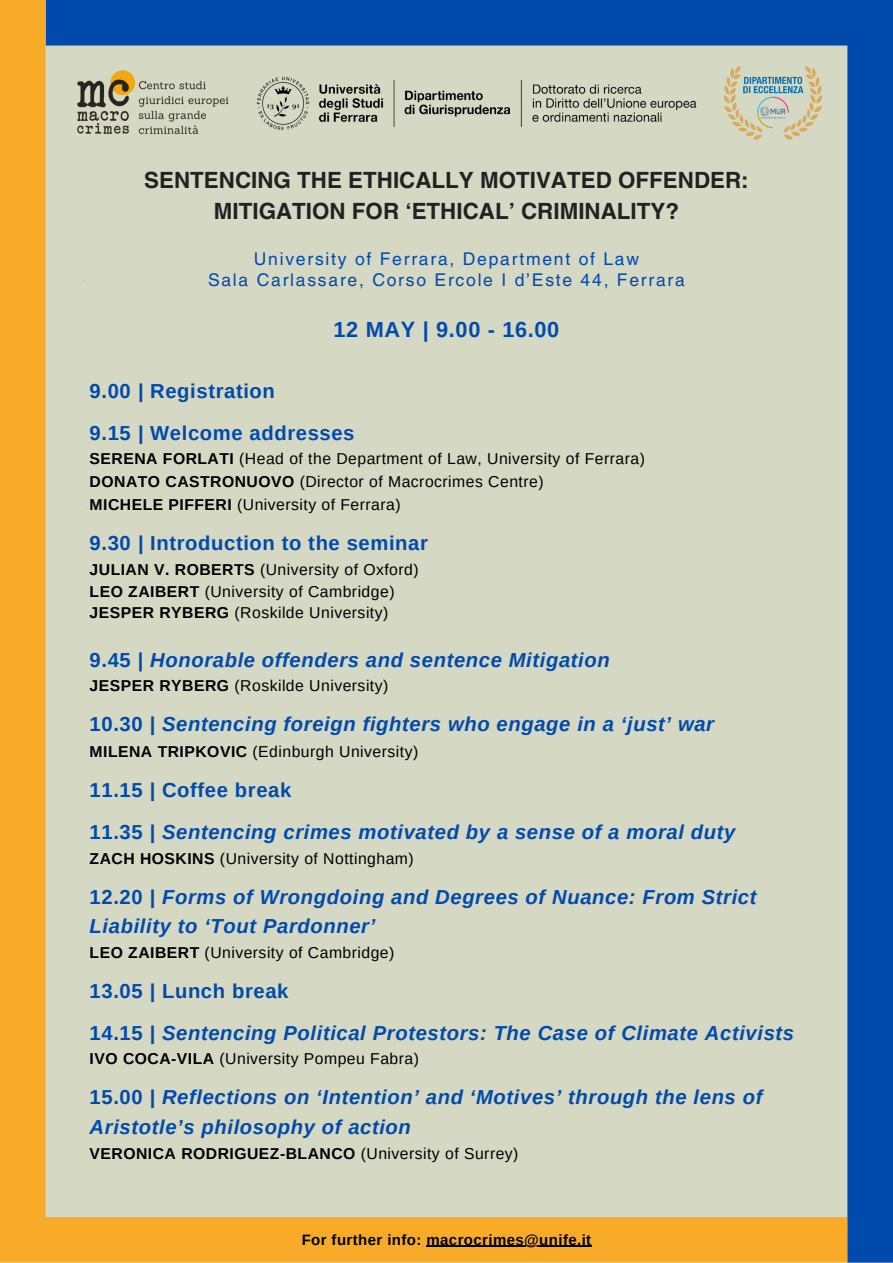
<style>
.page{position:relative;width:893px;height:1263px;background:#fff}
.page>*{position:absolute;margin:0;border:0;box-sizing:border-box;transform-origin:0 0}
.t1{font:700 22.35px/30.9px "Helvetica LT Pro";color:#222;text-align:center}
.t2{font:700 21.75px "Arimo";letter-spacing:.03em;color:#004aad}
.t3{font:italic 700 20.25px/29.8px "Arimo";letter-spacing:.03em;color:#004aad}
.t4{font:700 20.25px "Arimo";letter-spacing:.03em;color:#004aad}
.t5{font:17.55px/20.8px "Helvetica LT Pro";letter-spacing:.1em;color:#004aad;text-align:center}
.t6{font:15.75px/21.9px "Arimo";letter-spacing:.03em;color:#000}
.t7{font:700 15.75px "Arimo";letter-spacing:.03em;color:#000}
.t8{font:700 15px "Arimo";letter-spacing:.025em;color:#000}
.s1{font-style:italic}
.s2{font-weight:700}
.s3{font-style:normal}
.s4{font-weight:400}
</style>
<div class="page">
<div style="left:46px;top:0;width:824px;height:46px;background:#004aad"></div>
<div style="left:0;top:1217px;width:847px;height:46px;background:#f7ab28"></div>
<div style="left:847px;top:0;width:46px;height:1263px;background:#004aad"></div>
<div style="left:0;top:0;width:46px;height:1240px;background:#f7ab28"></div>
<img style="left:249px;top:65px;width:459px;height:76px">
<img style="left:719px;top:65px;width:107px;height:76px">
<img style="left:66px;top:62px;width:171px;height:82px">
<hr style="left:426px;top:1246px;width:165px;height:1px;background:#000">
<h3 class="t1" style="left:144px;top:166px;width:606px">SENTENCING THE ETHICALLY MOTIVATED OFFENDER:<br>MITIGATION FOR ‘ETHICAL’ CRIMINALITY?</h3>
<h3 class="t5" style="left:208px;top:250px;width:478px">University of Ferrara, Department of Law<br>Sala Carlassare, Corso Ercole I d’Este 44, Ferrara</h3>
<p class="t2" style="left:333px;top:317px;width:227px">12 MAY | 9.00 - 16.00</p>
<p class="t4" style="left:90px;top:380px;width:187px">9.00 <span class="s1">|</span> Registration</p>
<p class="t4" style="left:90px;top:421px;width:266px">9.15 <span class="s1">|</span> Welcome addresses</p>
<p class="t6" style="left:90px;top:448px;width:557px"><span class="s2">SERENA FORLATI</span> (Head of the Department of Law, University of Ferrara)</p>
<p class="t6" style="left:90px;top:471px;width:455px"><span class="s2">DONATO CASTRONUOVO</span> (Director of Macrocrimes Centre)</p>
<p class="t6" style="left:90px;top:494px;width:312px"><span class="s2">MICHELE PIFFERI</span> (University of Ferrara)</p>
<p class="t4" style="left:90px;top:532px;width:340px">9.30 <span class="s1">|</span> Introduction to the seminar</p>
<p class="t6" style="left:90px;top:558px;width:331px"><span class="s2">JULIAN V. ROBERTS</span> (University of Oxford)<br><span class="s2">LEO ZAIBERT</span> (University of Cambridge)<br><span class="s2">JESPER RYBERG</span> (Roskilde University)</p>
<h1 class="t3" style="left:90px;top:645px;width:522px"><span class="s3">9.45 |</span> Honorable offenders and sentence Mitigation</h1>
<h1 class="t6" style="left:90px;top:674px;width:300px"><span class="s2">JESPER RYBERG</span> (Roskilde University)</h1>
<h4 class="t3" style="left:90px;top:709px;width:626px"><span class="s3">10.30</span> | Sentencing foreign fighters who engage in a ‘just’ war</h4>
<h4 class="t6" style="left:90px;top:740px;width:330px"><span class="s2">MILENA TRIPKOVIC</span> (Edinburgh University)</h4>
<h1 class="t4" style="left:90px;top:779px;width:203px">11.15 <span class="s1">|</span> Coffee break</h1>
<h2 class="t3" style="left:90px;top:817px;width:647px"><span class="s3">11.35</span> | Sentencing crimes motivated by a sense of a moral duty</h2>
<h2 class="t6" style="left:90px;top:847px;width:326px"><span class="s2">ZACH HOSKINS</span> (University of Nottingham)</h2>
<p class="t3" style="left:90px;top:882px;width:668px"><span class="s3">12.20</span> | Forms of Wrongdoing and Degrees of Nuance: From Strict<br>Liability to ‘Tout Pardonner’</p>
<p class="t6" style="left:90px;top:942px;width:306px"><span class="s2">LEO ZAIBERT</span> (University of Cambridge)</p>
<p class="t4" style="left:90px;top:980px;width:200px">13.05 <span class="s1">|</span> Lunch break</p>
<p class="t3" style="left:90px;top:1018px;width:706px"><span class="s3">14.15</span> | Sentencing Political Protestors: The Case of Climate Activists</p>
<p class="t6" style="left:90px;top:1048px;width:331px"><span class="s2">IVO COCA-VILA</span> (University Pompeu Fabra)</p>
<p class="t3" style="left:90px;top:1082px;width:674px"><span class="s3">15.00</span> | Reflections on ‘Intention’ and ‘Motives’ through the lens of<br>Aristotle’s philosophy of action</p>
<p class="t7" style="left:90px;top:1145px;width:430px">VERONICA RODRIGUEZ-BLANCO <span class="s4">(University of Surrey)</span></p>
<h3 class="t8" style="left:302px;top:1231px;width:291px">For further info: macrocrimes@unife.it</h3>
</div>
